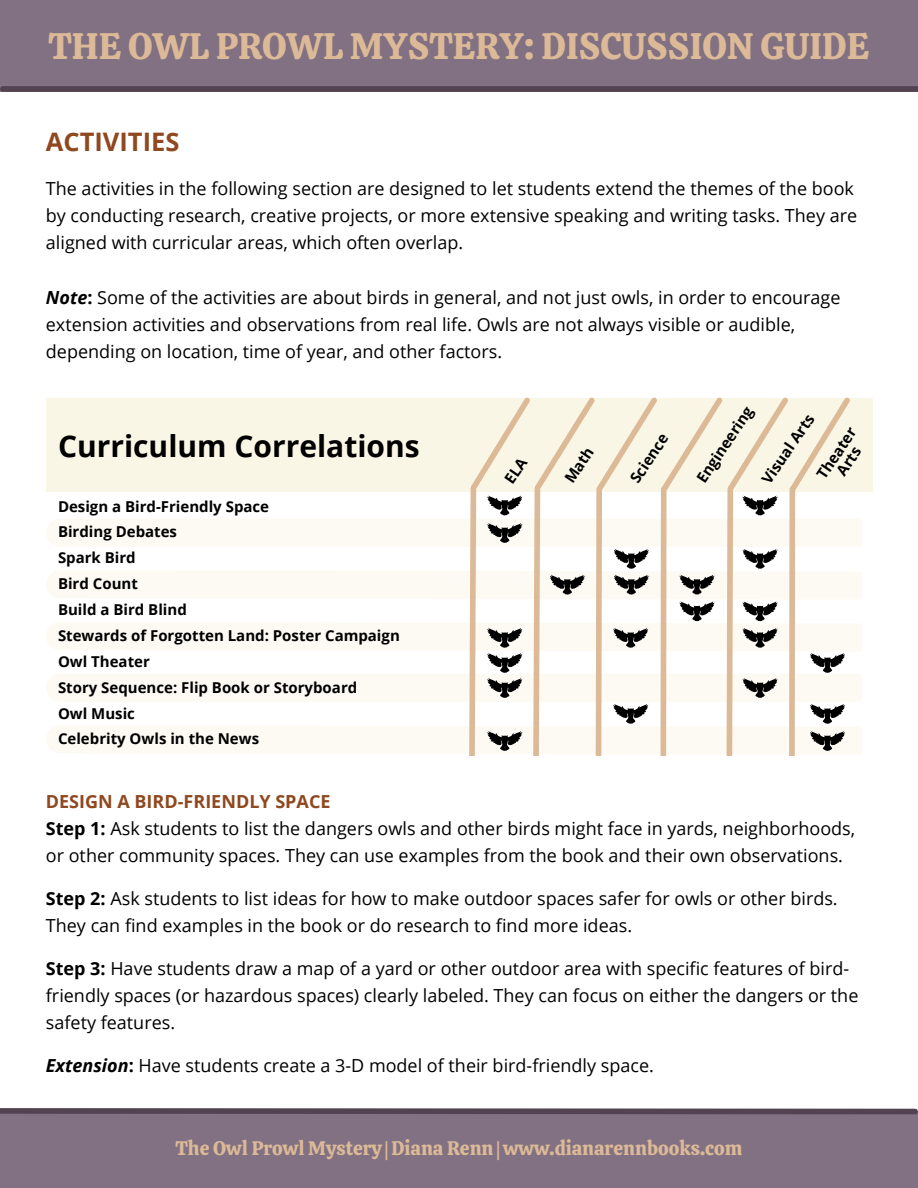
<style>
.page{position:relative;width:918px;height:1188px;background:#fff}
.page>*{position:absolute;margin:0;border:0;box-sizing:border-box;transform-origin:0 0}
.t1{font:36.75px "Calistoga";color:#dcb997}
.t2{font:700 30px "Open Sans";color:#000}
.t3{font:700 25.5px "Open Sans";color:#8f481f}
.t4{font:19.5px "Calistoga";color:#dcb997}
.t5{font:18px/27.2px "Open Sans";color:#000}
.t6{font:700 15px "Open Sans";color:#000}
.s1{font-weight:700;font-style:italic}
.s2{font-weight:700}
.s3{font-weight:700;color:#8f481f}
</style>
<div class="page">
<div style="left:0;top:1111px;width:918px;height:77px;background:#827182"></div>
<div style="left:0;top:0;width:918px;height:92px;background:#827182"></div>
<svg style="left:0;top:1108px;width:918px;height:7px;background:#625362"></svg>
<div style="left:3px;top:86px;width:915px;height:6px;background:#524252"></div>
<svg style="left:46px;top:397px;width:827px;height:359px"></svg>
<p class="t1" style="left:49px;top:22px;width:822px">THE OWL PROWL MYSTERY: DISCUSSION GUIDE</p>
<p class="t3" style="left:46px;top:123px;width:135px">ACTIVITIES</p>
<p class="t5" style="left:46px;top:175px;width:813px">The activities in the following section are designed to let students extend the themes of the book by conducting research, creative projects, or more extensive speaking and writing tasks. They are aligned with curricular areas, which often overlap.</p>
<p class="t5" style="left:46px;top:283px;width:796px"><span class="s1">Note</span><span class="s2">:</span> Some of the activities are about birds in general, and not just owls, in order to encourage extension activities and observations from real life. Owls are not always visible or audible, depending on location, time of year, and other factors.</p>
<p class="t2" style="left:58px;top:425px;width:363px">Curriculum Correlations</p>
<h1 class="t6" style="left:58px;top:496px;width:213px">Design a Bird-Friendly Space</h1>
<h3 class="t6" style="left:58px;top:521px;width:121px">Birding Debates</h3>
<h4 class="t6" style="left:58px;top:547px;width:79px">Spark Bird</h4>
<h4 class="t6" style="left:58px;top:573px;width:81px">Bird Count</h4>
<h5 class="t6" style="left:58px;top:599px;width:130px">Build a Bird Blind</h5>
<h2 class="t6" style="left:58px;top:625px;width:343px">Stewards of Forgotten Land: Poster Campaign</h2>
<p class="t6" style="left:58px;top:651px;width:93px">Owl Theater</p>
<p class="t6" style="left:58px;top:677px;width:301px">Story Sequence: Flip Book or Storyboard</p>
<p class="t6" style="left:58px;top:703px;width:78px">Owl Music</p>
<p class="t6" style="left:58px;top:728px;width:203px">Celebrity Owls in the News</p>
<p class="t6" style="left:559px;top:475px;width:41px;rotate:-56deg">Math</p>
<p class="t6" style="left:691px;top:475px;width:90px;rotate:-56deg">Engineering</p>
<p class="t6" style="left:757px;top:476px;width:82px;rotate:-56deg">Visual Arts</p>
<p class="t6" style="left:625px;top:475px;width:57px;rotate:-56deg">Science</p>
<p class="t6" style="left:811px;top:471px;width:60px;rotate:-56deg">Theater</p>
<p class="t6" style="left:831px;top:468px;width:33px;rotate:-56deg">Arts</p>
<p class="t5" style="left:46px;top:787px;width:811px"><span class="s3">DESIGN A BIRD-FRIENDLY SPACE<br></span><span class="s2">Step 1:</span> Ask students to list the dangers owls and other birds might face in yards, neighborhoods, or other community spaces. They can use examples from the book and their own observations.</p>
<p class="t5" style="left:46px;top:885px;width:793px"><span class="s2">Step 2:</span> Ask students to list ideas for how to make outdoor spaces safer for owls or other birds.<br>They can find examples in the book or do research to find more ideas.</p>
<p class="t5" style="left:46px;top:955px;width:814px"><span class="s2">Step 3:</span> Have students draw a map of a yard or other outdoor area with specific features of bird&shy;friendly spaces (or hazardous spaces) clearly labeled. They can focus on either the dangers or the safety features.</p>
<p class="t5" style="left:46px;top:1052px;width:610px"><span class="s1">Extension</span><span class="s2">:</span> Have students create a 3-D model of their bird-friendly space.</p>
<p class="t4" style="left:176px;top:1136px;width:568px">The Owl Prowl Mystery | Diana Renn | www.dianarennbooks.com</p>
</div>
